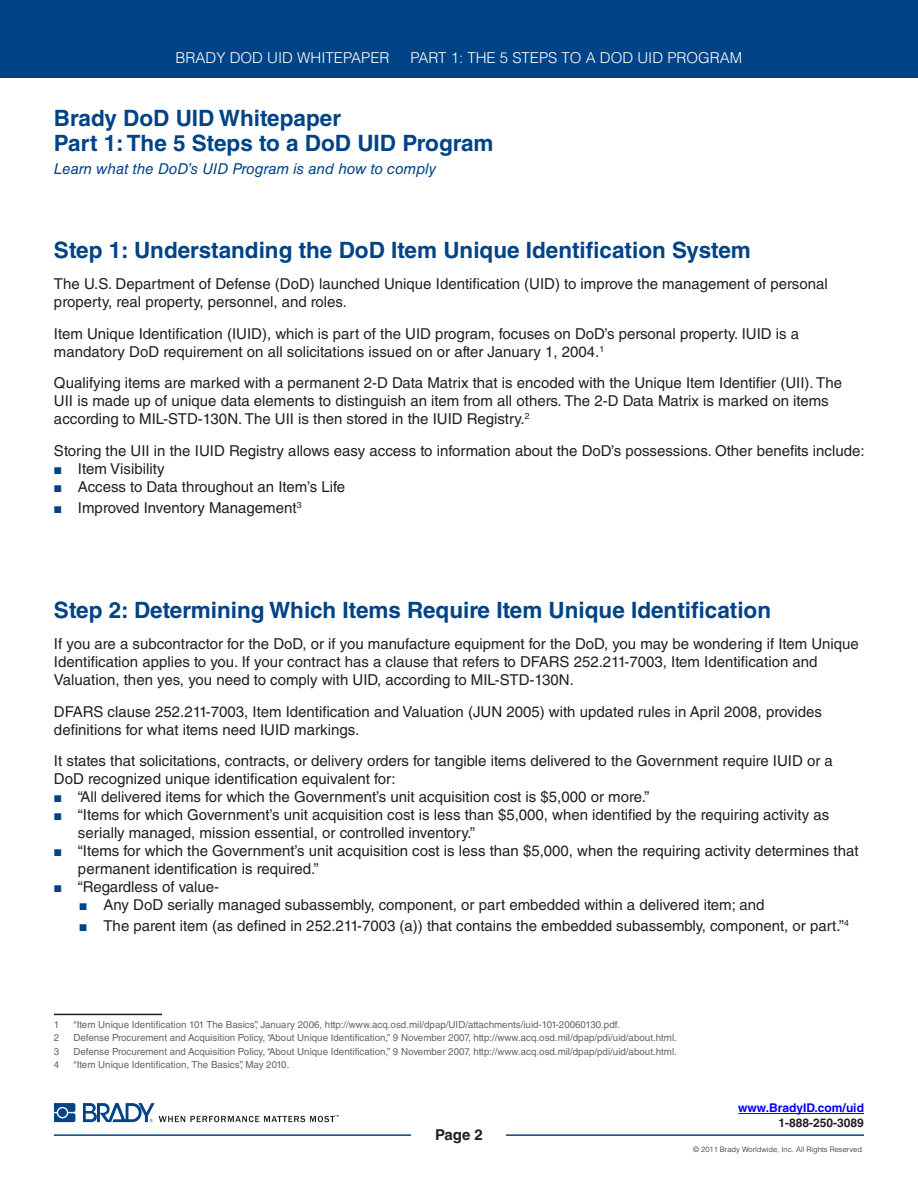
<style>
.page{position:relative;width:918px;height:1188px;background:#fff}
.page>*{position:absolute;margin:0;border:0;box-sizing:border-box;transform-origin:0 0}
.t1{font:700 22.5px/25.5px "Helvetica LT Std";color:#004387}
.t2{font:15px/18px "Helvetica LT Std";color:#231f20}
.t3{font:300 15px "Helvetica LT";color:#fff}
.t4{font:italic 15px "Helvetica LT Std";color:#004387}
.t5{font:700 15px "Helvetica LT";color:#231f20}
.t6{font:700 12px "Helvetica LT";color:#00f}
.t7{font:700 12px "Helvetica LT";color:#231f20}
.t8{font:9.75px "Helvetica LT Std";color:#636466}
.t9{font:300 7.5px "Helvetica LT";color:#231f20}
.s1{color:#004387}
</style>
<div class="page">
<hr style="left:54px;top:1134px;width:810px;height:2px;background:#004387">
<div style="left:412px;top:1124px;width:94px;height:20px;background:#fff"></div>
<hr style="left:738px;top:1113px;width:126px;height:1px;background:#00f">
<svg style="left:54px;top:1103px;width:21px;height:19px"></svg>
<div style="left:58px;top:1108px;width:9px;height:9px;background:#004387;border-radius:50%"></div>
<svg style="left:83px;top:1103px;width:256px;height:19px"></svg>
<div style="left:0;top:0;width:918px;height:77px;background:#004387"></div>
<hr style="left:54px;top:1014px;width:108px;height:1px;background:#231f20">
<p class="t3" style="left:176px;top:48px;width:215px">BRADY DOD UID WHITEPAPER</p>
<p class="t3" style="left:410px;top:48px;width:334px">PART 1: THE 5 STEPS TO A DOD UID PROGRAM</p>
<h1 class="t1" style="left:54px;top:105px;width:441px">Brady DoD UID Whitepaper<br>Part 1: The 5 Steps to a DoD UID Program</h1>
<p class="t4" style="left:54px;top:160px;width:384px">Learn what the DoD’s UID Program is and how to comply</p>
<h1 class="t1" style="left:54px;top:237px;width:698px">Step 1: Understanding the DoD Item Unique Identification System</h1>
<p class="t2" style="left:54px;top:275px;width:775px">The U.S. Department of Defense (DoD) launched Unique Identification (UID) to improve the management of personal property, real property, personnel, and roles.</p>
<p class="t2" style="left:54px;top:324px;width:747px">Item Unique Identification (IUID), which is part of the UID program, focuses on DoD’s personal property. IUID is a mandatory DoD requirement on all solicitations issued on or after January 1, 2004.<sup>1</sup></p>
<p class="t2" style="left:54px;top:374px;width:790px">Qualifying items are marked with a permanent 2-D Data Matrix that is encoded with the Unique Item Identifier (UII). The<br>UII is made up of unique data elements to distinguish an item from all others. The 2-D Data Matrix is marked on items according to MIL-STD-130N. The UII is then stored in the IUID Registry.<sup>2</sup></p>
<p class="t2" style="left:54px;top:441px;width:812px">Storing the UII in the IUID Registry allows easy access to information about the DoD’s possessions. Other benefits include:</p>
<p class="t2" style="left:54px;top:459px;width:112px"><span class="s1">■</span> Item Visibility</p>
<p class="t2" style="left:54px;top:477px;width:293px"><span class="s1">■</span> Access to Data throughout an Item’s Life</p>
<p class="t2" style="left:54px;top:498px;width:249px"><span class="s1">■</span> Improved Inventory Management<sup>3</sup></p>
<h1 class="t1" style="left:54px;top:597px;width:719px">Step 2: Determining Which Items Require Item Unique Identification</h1>
<p class="t2" style="left:54px;top:635px;width:806px">If you are a subcontractor for the DoD, or if you manufacture equipment for the DoD, you may be wondering if Item Unique<br>Identification applies to you. If your contract has a clause that refers to DFARS 252.211-7003, Item Identification and<br>Valuation, then yes, you need to comply with UID, according to MIL-STD-130N.</p>
<p class="t2" style="left:54px;top:702px;width:770px">DFARS clause 252.211-7003, Item Identification and Valuation (JUN 2005) with updated rules in April 2008, provides definitions for what items need IUID markings.</p>
<p class="t2" style="left:54px;top:752px;width:780px">It states that solicitations, contracts, or delivery orders for tangible items delivered to the Government require IUID or a<br>DoD recognized unique identification equivalent for:</p>
<p class="t2" style="left:54px;top:788px;width:597px"><span class="s1">■</span> “All delivered items for which the Government’s unit acquisition cost is $5,000 or more.”</p>
<p class="t2" style="left:78px;top:806px;width:753px;text-indent:-24px"><span class="s1">■</span> “Items for which Government’s unit acquisition cost is less than $5,000, when identified by the requiring activity as serially managed, mission essential, or controlled inventory.”</p>
<p class="t2" style="left:78px;top:842px;width:782px;text-indent:-24px"><span class="s1">■</span> “Items for which the Government’s unit acquisition cost is less than $5,000, when the requiring activity determines that permanent identification is required.”</p>
<p class="t2" style="left:54px;top:878px;width:167px"><span class="s1">■</span> “Regardless of value-</p>
<p class="t2" style="left:80px;top:896px;width:686px"><span class="s1">■</span> Any DoD serially managed subassembly, component, or part embedded within a delivered item; and</p>
<p class="t2" style="left:80px;top:917px;width:771px"><span class="s1">■</span> The parent item (as defined in 252.211-7003 (a)) that contains the embedded subassembly, component, or part.”<sup>4</sup></p>
<p class="t8" style="left:54px;top:1019px;width:7px">1</p>
<p class="t8" style="left:73px;top:1019px;width:548px">“Item Unique Identification 101 The Basics”, January 2006, http://www.acq.osd.mil/dpap/UID/attachments/iuid-101-20060130.pdf.</p>
<p class="t8" style="left:54px;top:1032px;width:7px">2</p>
<p class="t8" style="left:73px;top:1032px;width:605px">Defense Procurement and Acquisition Policy, “About Unique Identification,” 9 November 2007, http://www.acq.osd.mil/dpap/pdi/uid/about.html.</p>
<p class="t8" style="left:54px;top:1046px;width:7px">3</p>
<p class="t8" style="left:73px;top:1046px;width:605px">Defense Procurement and Acquisition Policy, “About Unique Identification,” 9 November 2007, http://www.acq.osd.mil/dpap/pdi/uid/about.html.</p>
<p class="t8" style="left:54px;top:1059px;width:7px">4</p>
<p class="t8" style="left:73px;top:1059px;width:217px">“Item Unique Identification, The Basics”, May 2010.</p>
<p class="t5" style="left:435px;top:1125px;width:49px">Page 2</p>
<p class="t6" style="left:738px;top:1101px;width:127px">www.BradyID.com/uid</p>
<p class="t7" style="left:779px;top:1116px;width:87px">1-888-250-3089</p>
<p class="t9" style="left:693px;top:1144px;width:172px">© 2011 BRADY WORLDWIDE, INC. ALL RIGHTS RESERVED.</p>
</div>
